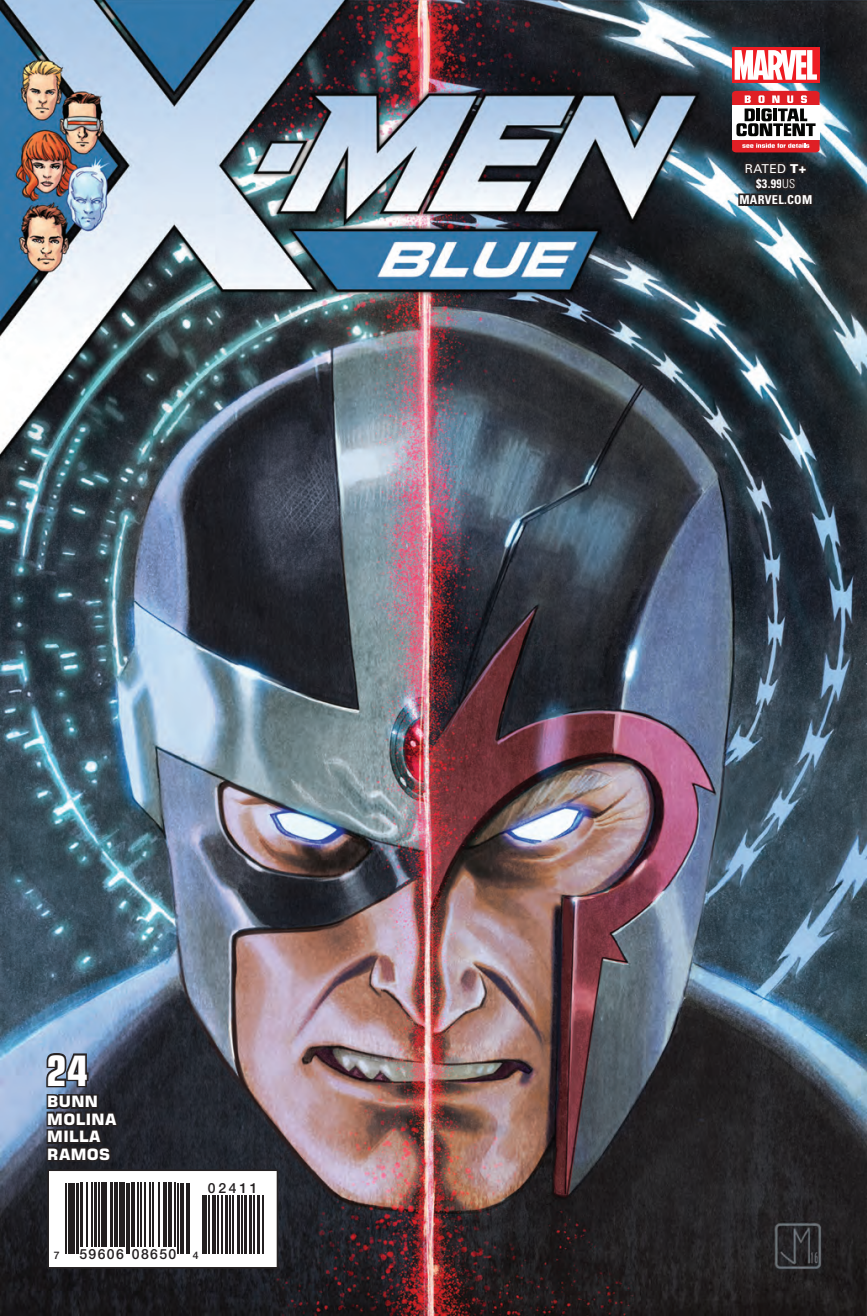
<style>
.page{position:relative;width:867px;height:1316px;background:#fff}
.page>*{position:absolute;margin:0;border:0;box-sizing:border-box;transform-origin:0 0}
.t1{font:700 condensed 42px "Eurostile LT Pro";color:#fff}
.t2{font:700 15.75px/17.5px "Eurostile LT Pro";letter-spacing:.025em;color:#fff}
.t3{font:500 14px "Helvetica Neue";letter-spacing:.1em;color:#231f20}
.t4{font:700 condensed 12.25px/15.8px "Univers LT Std";letter-spacing:.025em;color:#fff;text-align:center}
.t5{font:500 10.5px "Helvetica Neue";color:#231f20}
.s1{font-size:10.5px}
.s2{font-weight:400;font-stretch:normal}
.s3{font-weight:900;font-stretch:normal}
.s4{font-weight:300}
</style>
<div class="page">
<img style="left:0;top:0;width:866px;height:1315px">
<svg style="left:736px;top:159px;width:78px;height:76px;background:#34424a"></svg>
<svg style="left:47px;top:1169px;width:231px;height:99px"></svg>
<hr style="left:66px;top:1182px;width:1px;height:71px;background:#231f20">
<hr style="left:68px;top:1182px;width:1px;height:71px;background:#231f20">
<hr style="left:71px;top:1182px;width:4px;height:71px;background:#231f20">
<hr style="left:76px;top:1182px;width:3px;height:71px;background:#231f20">
<hr style="left:80px;top:1182px;width:3px;height:64px;background:#231f20">
<hr style="left:86px;top:1182px;width:2px;height:64px;background:#231f20">
<hr style="left:92px;top:1182px;width:1px;height:64px;background:#231f20">
<hr style="left:94px;top:1182px;width:3px;height:64px;background:#231f20">
<hr style="left:98px;top:1182px;width:2px;height:64px;background:#231f20">
<div style="left:101px;top:1182px;width:5px;height:64px;background:#231f20"></div>
<hr style="left:110px;top:1182px;width:3px;height:64px;background:#231f20">
<hr style="left:114px;top:1182px;width:1px;height:64px;background:#231f20">
<hr style="left:117px;top:1182px;width:1px;height:64px;background:#231f20">
<div style="left:119px;top:1182px;width:5px;height:64px;background:#231f20"></div>
<hr style="left:126px;top:1182px;width:1px;height:71px;background:#231f20">
<hr style="left:128px;top:1182px;width:2px;height:71px;background:#231f20">
<hr style="left:131px;top:1182px;width:4px;height:64px;background:#231f20">
<hr style="left:138px;top:1182px;width:1px;height:64px;background:#231f20">
<hr style="left:140px;top:1182px;width:1px;height:64px;background:#231f20">
<hr style="left:144px;top:1182px;width:1px;height:64px;background:#231f20">
<hr style="left:149px;top:1182px;width:2px;height:64px;background:#231f20">
<hr style="left:152px;top:1182px;width:1px;height:64px;background:#231f20">
<hr style="left:159px;top:1182px;width:1px;height:64px;background:#231f20">
<svg style="left:163px;top:1182px;width:3px;height:64px"></svg>
<hr style="left:168px;top:1182px;width:4px;height:64px;background:#231f20">
<hr style="left:174px;top:1182px;width:2px;height:64px;background:#231f20">
<hr style="left:177px;top:1182px;width:1px;height:71px;background:#231f20">
<svg style="left:180px;top:1183px;width:3px;height:70px"></svg>
<hr style="left:186px;top:1182px;width:1px;height:71px;background:#231f20">
<hr style="left:189px;top:1182px;width:1px;height:71px;background:#231f20">
<hr style="left:202px;top:1194px;width:1px;height:59px;background:#231f20">
<hr style="left:204px;top:1194px;width:3px;height:59px;background:#231f20">
<hr style="left:208px;top:1194px;width:2px;height:59px;background:#231f20">
<hr style="left:212px;top:1194px;width:4px;height:59px;background:#231f20">
<hr style="left:217px;top:1194px;width:2px;height:59px;background:#231f20">
<hr style="left:222px;top:1194px;width:1px;height:59px;background:#231f20">
<hr style="left:225px;top:1194px;width:3px;height:59px;background:#231f20">
<hr style="left:229px;top:1194px;width:2px;height:59px;background:#231f20">
<hr style="left:232px;top:1194px;width:1px;height:59px;background:#231f20">
<hr style="left:237px;top:1194px;width:3px;height:59px;background:#231f20">
<hr style="left:241px;top:1194px;width:1px;height:59px;background:#231f20">
<hr style="left:244px;top:1194px;width:2px;height:59px;background:#231f20">
<hr style="left:249px;top:1194px;width:3px;height:59px;background:#231f20">
<hr style="left:253px;top:1194px;width:1px;height:59px;background:#231f20">
<hr style="left:257px;top:1194px;width:2px;height:59px;background:#231f20">
<hr style="left:262px;top:1194px;width:1px;height:59px;background:#231f20">
<div style="left:731px;top:47px;width:88px;height:36px;background:#ee1d23"></div>
<svg style="left:734px;top:50px;width:82px;height:30px"></svg>
<svg style="left:731px;top:91px;width:88px;height:61px"></svg>
<svg style="left:29px;top:1037px;width:92px;height:134px;background:#485161"></svg>
<h1 class="t1" style="left:46px;top:1044px;width:43px">24</h1>
<p class="t2" style="left:47px;top:1092px;width:71px">BUNN<br>MOLINA<br>MILLA<br>RAMOS</p>
<p class="t3" style="left:208px;top:1176px;width:51px">02411</p>
<p class="t5" style="left:54px;top:1246px;width:7px">7</p>
<p class="t3" style="left:79px;top:1241px;width:121px">59606 08650 <span class="s1">4</span></p>
<p class="t4" style="left:739px;top:160px;width:74px"><span class="s2">RATED</span> <span class="s3">T+ </span>$3.99<span class="s4">US<br></span>MARVEL.COM</p>
</div>
